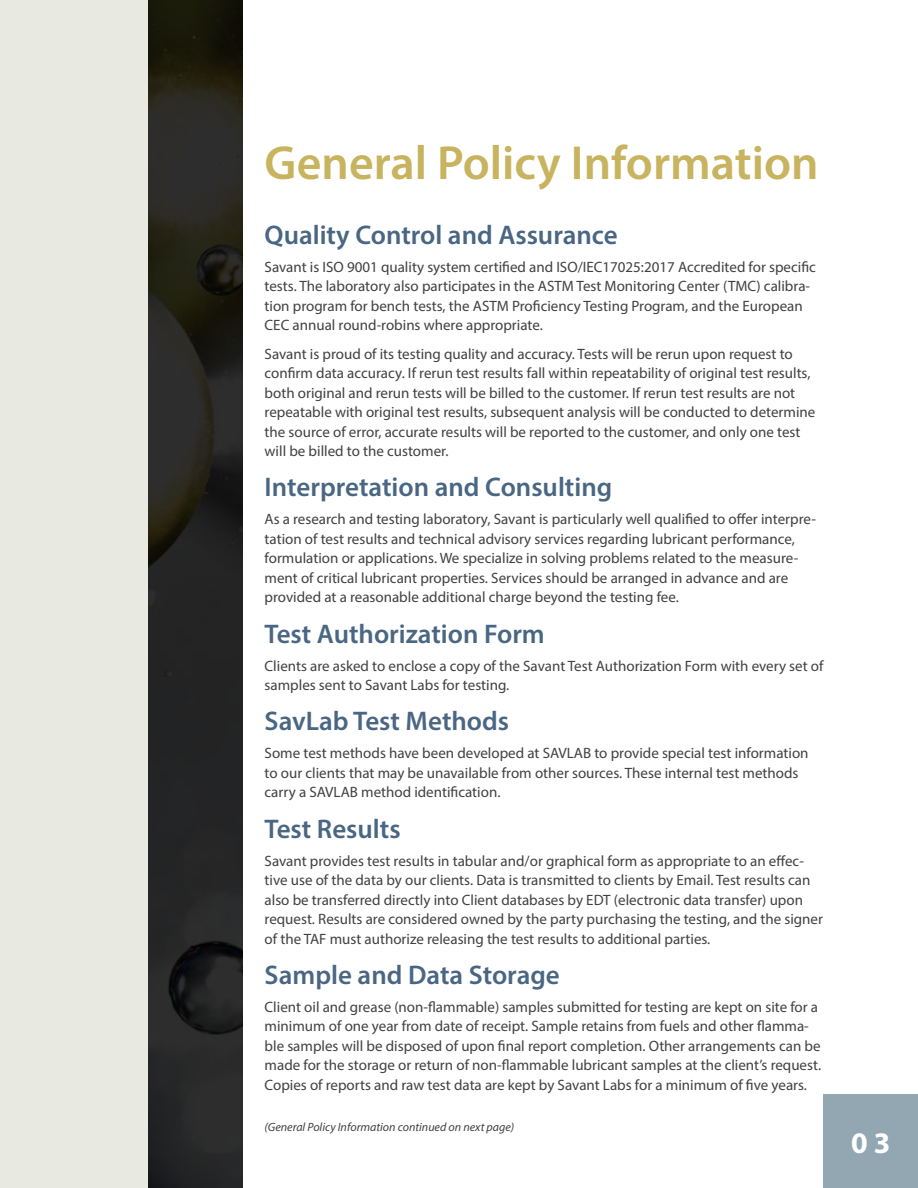
<style>
.page{position:relative;width:918px;height:1188px;background:#fff}
.page>*{position:absolute;margin:0;border:0;box-sizing:border-box;transform-origin:0 0}
.t1{font:600 48px "Myriad Pro";color:#c8b35e}
.t2{font:700 30px "Myriad Pro";color:#fff}
.t3{font:600 27px "Myriad Pro";color:#496683}
.t4{font:15px/19.5px "Myriad Pro";color:#414042}
.t5{font:italic 12px "Myriad Pro";color:#414042}
</style>
<div class="page">
<div style="left:0;top:0;width:243px;height:1188px;background:#e8eae2"></div>
<svg style="left:148px;top:0;width:95px;height:1188px;background:#242421"></svg>
<div style="left:824px;top:1094px;width:94px;height:94px;background:#92a7b2"></div>
<h1 class="t1" style="left:265px;top:133px;width:555px">General Policy Information</h1>
<h3 class="t3" style="left:265px;top:218px;width:355px">Quality Control and Assurance</h3>
<p class="t4" style="left:265px;top:257px;width:553px">Savant is ISO 9001 quality system certified and ISO/IEC17025:2017 Accredited for specific tests. The laboratory also participates in the ASTM Test Monitoring Center (TMC) calibra&shy;tion program for bench tests, the ASTM Proficiency Testing Program, and the European CEC annual round-robins where appropriate.</p>
<p class="t4" style="left:265px;top:344px;width:552px">Savant is proud of its testing quality and accuracy. Tests will be rerun upon request to confirm data accuracy. If rerun test results fall within repeatability of original test results, both original and rerun tests will be billed to the customer. If rerun test results are not repeatable with original test results, subsequent analysis will be conducted to determine the source of error, accurate results will be reported to the customer, and only one test will be billed to the customer.</p>
<h3 class="t3" style="left:265px;top:470px;width:349px">Interpretation and Consulting</h3>
<p class="t4" style="left:265px;top:509px;width:553px">As a research and testing laboratory, Savant is particularly well qualified to offer interpre&shy;tation of test results and technical advisory services regarding lubricant performance, formulation or applications. We specialize in solving problems related to the measure&shy;ment of critical lubricant properties. Services should be arranged in advance and are provided at a reasonable additional charge beyond the testing fee.</p>
<h3 class="t3" style="left:265px;top:616px;width:282px">Test Authorization Form</h3>
<p class="t4" style="left:265px;top:656px;width:560px">Clients are asked to enclose a copy of the Savant Test Authorization Form with every set of samples sent to Savant Labs for testing.</p>
<h3 class="t3" style="left:265px;top:704px;width:246px">SavLab Test Methods</h3>
<p class="t4" style="left:265px;top:743px;width:546px">Some test methods have been developed at SAVLAB to provide special test information to our clients that may be unavailable from other sources. These internal test methods carry a SAVLAB method identification.</p>
<h3 class="t3" style="left:265px;top:811px;width:138px">Test Results</h3>
<p class="t4" style="left:265px;top:851px;width:560px">Savant provides test results in tabular and/or graphical form as appropriate to an effec&shy;tive use of the data by our clients. Data is transmitted to clients by Email. Test results can also be transferred directly into Client databases by EDT (electronic data transfer) upon request. Results are considered owned by the party purchasing the testing, and the signer of the TAF must authorize releasing the test results to additional parties.</p>
<h3 class="t3" style="left:265px;top:958px;width:297px">Sample and Data Storage</h3>
<p class="t4" style="left:265px;top:997px;width:558px">Client oil and grease (non-flammable) samples submitted for testing are kept on site for a minimum of one year from date of receipt. Sample retains from fuels and other flamma&shy;ble samples will be disposed of upon final report completion. Other arrangements can be made for the storage or return of non-flammable lubricant samples at the client’s request.<br>Copies of reports and raw test data are kept by Savant Labs for a minimum of five years.</p>
<p class="t5" style="left:265px;top:1119px;width:251px">(General Policy Information continued on next page)</p>
<h2 class="t2" style="left:851px;top:1124px;width:41px">0 3</h2>
</div>
